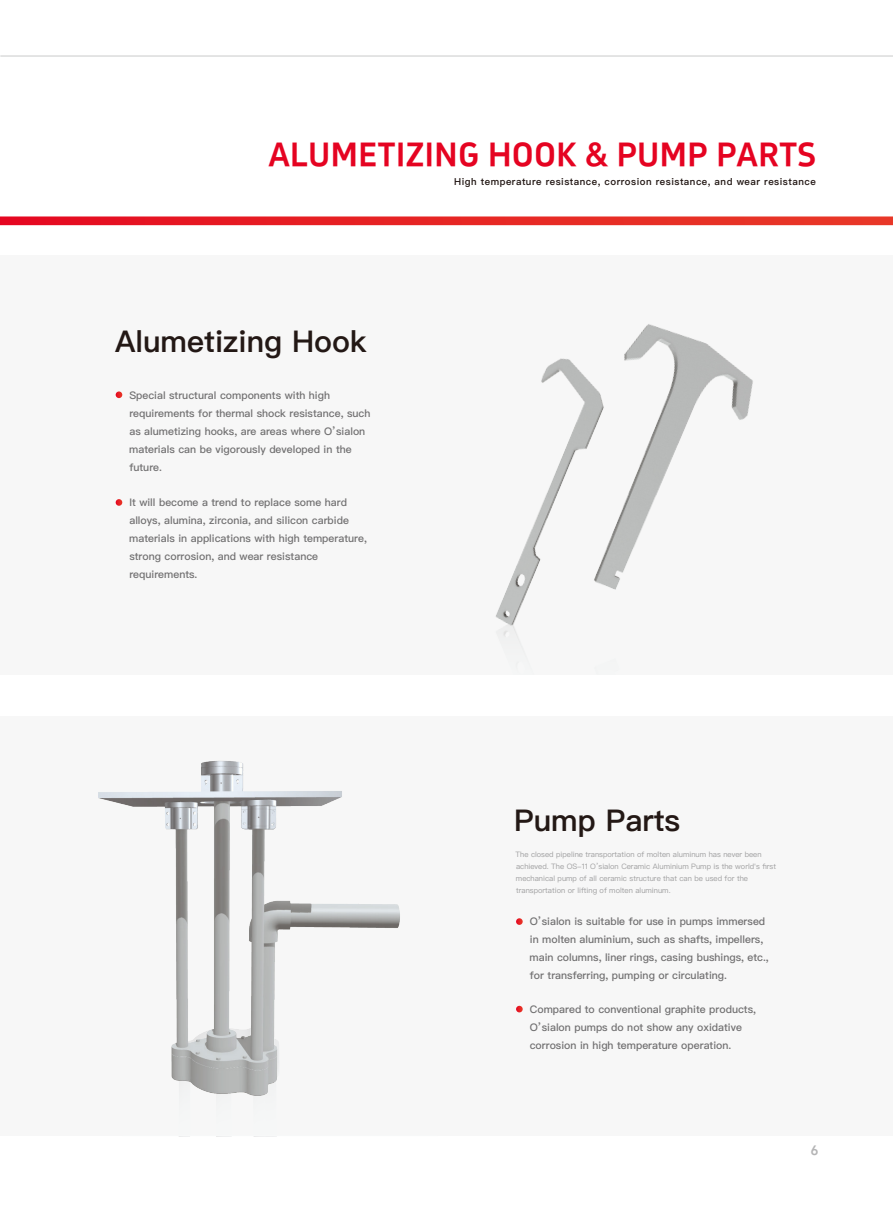
<style>
.page{position:relative;width:893px;height:1212px;background:#fff}
.page>*{position:absolute;margin:0;border:0;box-sizing:border-box;transform-origin:0 0}
.t1{font:33px "DOUYINSANSBOLD GB";color:#e50321}
.t2{font:600 30px "Ping Fang SC";color:#231815}
.t3{font:13.5px "DOUYINSANSBOLD GB";color:#b4b4b5}
.t4{font:500 10.5px/18px "Ping Fang SC";color:#717071}
.t5{font:600 9.6px "Ping Fang SC";letter-spacing:.05em;color:#231815}
.t6{font:7.5px/12px "Ping Fang SC";color:#9e9e9f}
</style>
<div class="page">
<div style="left:0;top:255px;width:893px;height:419px;background:#f7f7f7"></div>
<div style="left:0;top:716px;width:893px;height:420px;background:#f7f7f7"></div>
<svg style="left:0;top:216px;width:893px;height:9px;background:#e72f2f"></svg>
<hr style="left:0;top:55px;width:893px;height:2px;background:#dbdcdc">
<img style="left:98px;top:761px;width:302px;height:335px">
<img style="left:504px;top:324px;width:249px;height:298px">
<svg style="left:116px;top:391px;width:6px;height:7px"></svg>
<svg style="left:116px;top:499px;width:6px;height:7px"></svg>
<svg style="left:516px;top:918px;width:7px;height:7px"></svg>
<svg style="left:516px;top:1006px;width:7px;height:6px"></svg>
<h1 class="t1" style="left:268px;top:136px;width:549px">ALUMETIZING HOOK &amp; PUMP PARTS</h1>
<h2 class="t2" style="left:115px;top:323px;width:253px">Alumetizing Hook</h2>
<p class="t4" style="left:129px;top:386px;width:243px">Special structural components with high requirements for thermal shock resistance, such as alumetizing hooks, are areas where O’sialon materials can be vigorously developed in the future.</p>
<p class="t4" style="left:129px;top:493px;width:239px">It will become a trend to replace some hard alloys, alumina, zirconia, and silicon carbide materials in applications with high temperature, strong corrosion, and wear resistance requirements.</p>
<p class="t5" style="left:454px;top:175px;width:363px">High temperature resistance, corrosion resistance, and wear resistance</p>
<h2 class="t2" style="left:514px;top:801px;width:168px">Pump Parts</h2>
<p class="t6" style="left:515px;top:848px;width:262px">The closed pipeline transportation of molten aluminum has never been achieved. The OS-11 O’sialon Ceramic Aluminium Pump is the world's first mechanical pump of all ceramic structure that can be used for the transportation or lifting of molten aluminum.</p>
<p class="t4" style="left:530px;top:912px;width:241px">O’sialon is suitable for use in pumps immersed in molten aluminium, such as shafts, impellers, main columns, liner rings, casing bushings, etc., for transferring, pumping or circulating.</p>
<p class="t4" style="left:530px;top:1000px;width:228px">Compared to conventional graphite products,<br>O’sialon pumps do not show any oxidative corrosion in high temperature operation.</p>
<p class="t3" style="left:811px;top:1143px;width:9px">6</p>
</div>
